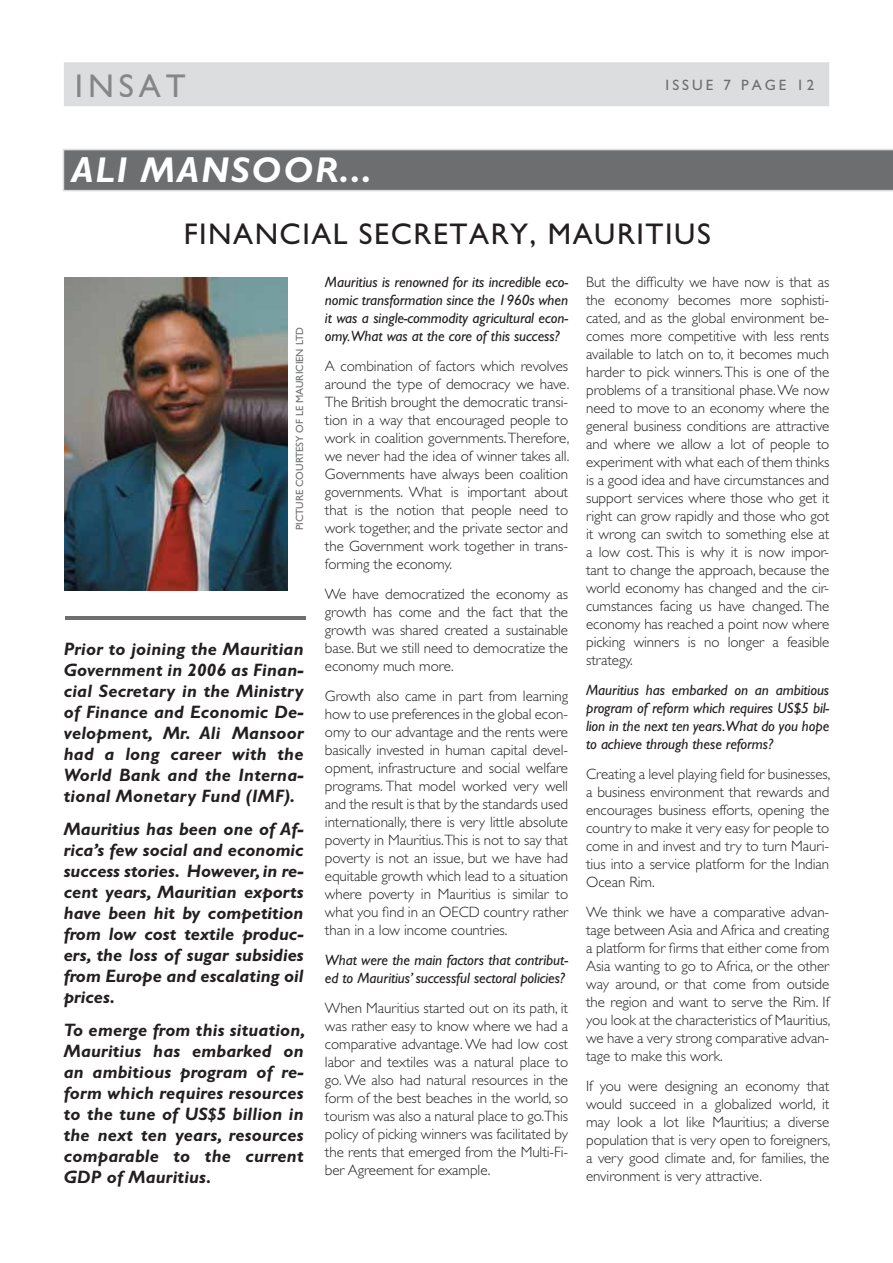
<style>
.page{position:relative;width:893px;height:1263px;background:#fff}
.page>*{position:absolute;margin:0;border:0;box-sizing:border-box;transform-origin:0 0}
.t1{font:italic 700 36px "Gill Sans";letter-spacing:.05em;color:#fff}
.t2{font:33px "Gill Sans";letter-spacing:.15em;color:#848689}
.t3{font:30px "Gill Sans";letter-spacing:.05em;color:#231f20}
.t4{font:italic 700 18px/21px "Gill Sans";letter-spacing:.01em;color:#231f20;text-align:justify}
.t5{font:300 15px/18px "Gill Sans";letter-spacing:-.005em;color:#231f20;text-align:justify}
.t6{font:italic 15px/18px "Gill Sans";letter-spacing:-.005em;color:#231f20;text-align:justify}
.t7{font:15px "Gill Sans";letter-spacing:.2em;color:#6c6e70}
.t8{font:10.5px "Gill Sans";letter-spacing:-.005em;color:#6c6e70}
</style>
<div class="page">
<div style="left:64px;top:62px;width:765px;height:44px;background:#dcddde"></div>
<div style="left:77px;top:74px;width:108px;height:23px;background:#dcddde"></div>
<svg style="left:63px;top:149px;width:830px;height:42px;background:#727476"></svg>
<hr style="left:65px;top:616px;width:241px;height:3px;background:#6c6e70">
<img style="left:64px;top:277px;width:224px;height:313px">
<p class="t2" style="left:75px;top:74px;width:112px">INSAT</p>
<p class="t7" style="left:666px;top:80px;width:150px">ISSUE 7 PAGE 12</p>
<p class="t1" style="left:71px;top:158px;width:302px">ALI MANSOOR...</p>
<p class="t3" style="left:184px;top:224px;width:529px">FINANCIAL SECRETARY, MAURITIUS</p>
<p class="t8" style="left:296px;top:530px;width:205px;rotate:-90deg">PICTURE COURTESY OF LE MAURICIEN LTD</p>
<p class="t4" style="left:64px;top:640px;width:241px">Prior to joining the Mauritian Government in 2006 as Finan&shy;cial Secretary in the Ministry of Finance and Economic De&shy;velopment, Mr. Ali Mansoor had a long career with the World Bank and the Interna&shy;tional Monetary Fund (IMF).</p>
<p class="t4" style="left:64px;top:820px;width:241px">Mauritius has been one of Af&shy;rica’s few social and economic success stories. However, in re&shy;cent years, Mauritian exports have been hit by competition from low cost textile produc&shy;ers, the loss of sugar subsidies from Europe and escalating oil prices.</p>
<p class="t4" style="left:64px;top:1021px;width:243px">To emerge from this situation, Mauritius has embarked on an ambitious program of re&shy;form which requires resources to the tune of US$5 billion in the next ten years, resources comparable to the current GDP of Mauritius.</p>
<p class="t6" style="left:325px;top:274px;width:245px">Mauritius is renowned for its incredible eco&shy;nomic transformation since the 1960s when it was a single-commodity agricultural econ&shy;omy.What was at the core of this success?</p>
<p class="t5" style="left:325px;top:358px;width:246px">A combination of factors which revolves around the type of democracy we have.<br>The British brought the democratic transi&shy;tion in a way that encouraged people to work in coalition governments. Therefore, we never had the idea of winner takes all.<br>Governments have always been coalition governments. What is important about that is the notion that people need to work together, and the private sector and the Government work together in trans&shy;forming the economy.</p>
<p class="t5" style="left:325px;top:586px;width:245px">We have democratized the economy as growth has come and the fact that the growth was shared created a sustainable base. But we still need to democratize the economy much more.</p>
<p class="t5" style="left:325px;top:688px;width:245px">Growth also came in part from learning how to use preferences in the global econ&shy;omy to our advantage and the rents were basically invested in human capital devel&shy;opment, infrastructure and social welfare programs. That model worked very well and the result is that by the standards used internationally, there is very little absolute poverty in Mauritius.This is not to say that poverty is not an issue, but we have had equitable growth which lead to a situation where poverty in Mauritius is similar to what you find in an OECD country rather than in a low income countries.</p>
<p class="t6" style="left:325px;top:952px;width:245px">What were the main factors that contribut&shy;ed to Mauritius’ successful sectoral policies?</p>
<p class="t5" style="left:325px;top:1000px;width:245px">When Mauritius started out on its path, it was rather easy to know where we had a comparative advantage. We had low cost labor and textiles was a natural place to go. We also had natural resources in the form of the best beaches in the world, so tourism was also a natural place to go.This policy of picking winners was facilitated by the rents that emerged from the Multi-Fi&shy;ber Agreement for example.</p>
<p class="t5" style="left:586px;top:274px;width:245px">But the difficulty we have now is that as the economy becomes more sophisti&shy;cated, and as the global environment be&shy;comes more competitive with less rents available to latch on to, it becomes much harder to pick winners. This is one of the problems of a transitional phase. We now need to move to an economy where the general business conditions are attractive and where we allow a lot of people to experiment with what each of them thinks is a good idea and have circumstances and support services where those who get it right can grow rapidly and those who got it wrong can switch to something else at a low cost. This is why it is now impor&shy;tant to change the approach, because the world economy has changed and the cir&shy;cumstances facing us have changed. The economy has reached a point now where picking winners is no longer a feasible strategy.</p>
<p class="t6" style="left:586px;top:682px;width:245px">Mauritius has embarked on an ambitious program of reform which requires US$5 bil&shy;lion in the next ten years.What do you hope to achieve through these reforms?</p>
<p class="t5" style="left:586px;top:766px;width:246px">Creating a level playing field for businesses, a business environment that rewards and encourages business efforts, opening the country to make it very easy for people to come in and invest and try to turn Mauri&shy;tius into a service platform for the Indian Ocean Rim.</p>
<p class="t5" style="left:586px;top:904px;width:246px">We think we have a comparative advan&shy;tage between Asia and Africa and creating a platform for firms that either come from Asia wanting to go to Africa, or the other way around, or that come from outside the region and want to serve the Rim. If you look at the characteristics of Mauritius, we have a very strong comparative advan&shy;tage to make this work.</p>
<p class="t5" style="left:586px;top:1078px;width:246px">If you were designing an economy that would succeed in a globalized world, it may look a lot like Mauritius; a diverse population that is very open to foreigners, a very good climate and, for families, the environment is very attractive.</p>
</div>
